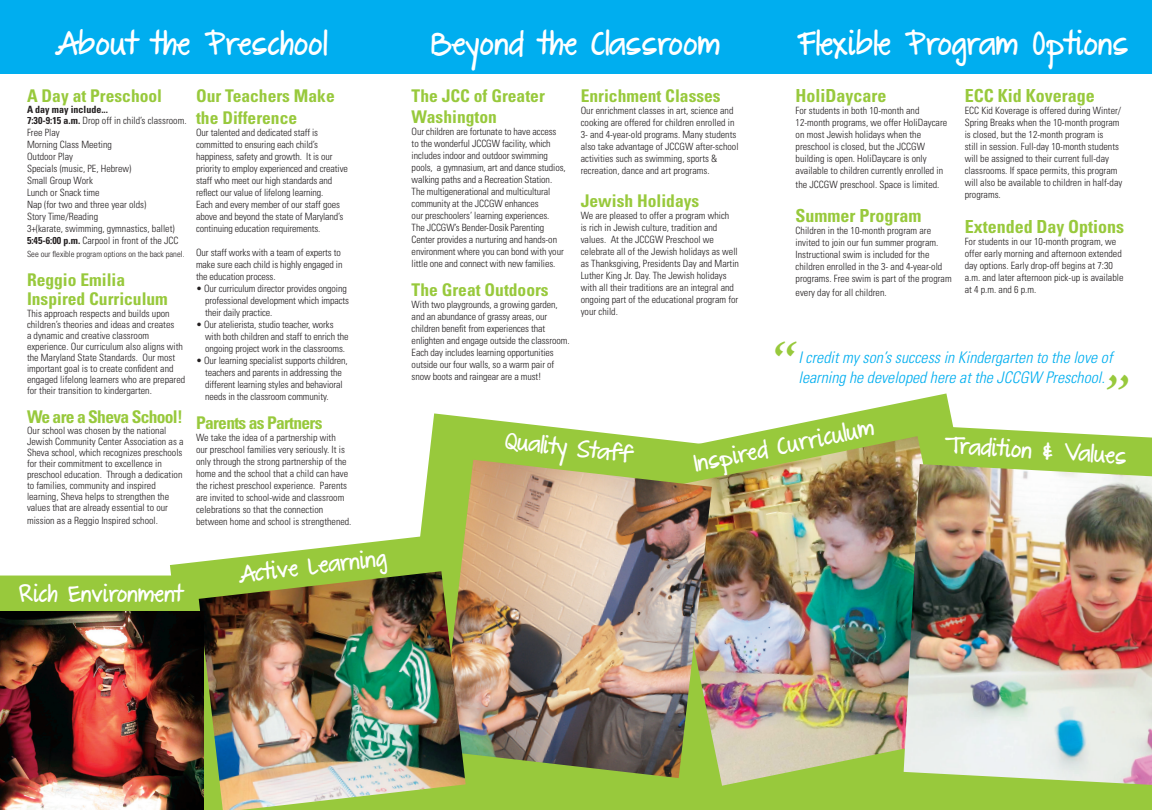
<style>
.page{position:relative;width:1152px;height:810px;background:#fff}
.page>*{position:absolute;margin:0;border:0;box-sizing:border-box;transform-origin:0 0}
.t1{font:47.8px "Script MT Bold";color:#98c93c}
.t2{font:700 29px "The Great Escape";color:#fff}
.t3{font:700 21px "The Great Escape";color:#fff}
.t4{font:700 condensed 18px "Univers LT Std";color:#98c93c}
.t5{font:700 condensed 17.5px/19px "Univers LT Std";color:#98c93c}
.t6{font:700 condensed 17.5px "Univers LT Std";letter-spacing:-.04em;color:#98c93c}
.t7{font:italic 300 condensed 16px "Univers LT Std";color:#00aeef}
.t8{font:300 condensed 10px/12px "Univers LT Std";color:#231f20}
.t9{font:700 condensed 10px/11px "Univers LT Std";color:#231f20}
.t10{font:300 condensed 8.5px "Univers LT Std";color:#231f20}
.s1{font-weight:300}
.s2{font-weight:700}
</style>
<div class="page">
<div style="left:0;top:0;width:1152px;height:74px;background:#00aeef"></div>
<svg style="left:805px;top:393px;width:347px;height:417px"></svg>
<svg style="left:425px;top:413px;width:354px;height:397px"></svg>
<svg style="left:129px;top:491px;width:402px;height:319px"></svg>
<div style="left:0;top:576px;width:199px;height:36px;background:#98c93c"></div>
<img style="left:662px;top:436px;width:316px;height:350px">
<img style="left:904px;top:464px;width:248px;height:321px">
<img style="left:440px;top:460px;width:272px;height:318px">
<img style="left:199px;top:571px;width:267px;height:239px">
<img style="left:0;top:612px;width:203px;height:198px">
<h2 class="t2" style="left:55px;top:28px;width:274px">About the Preschool</h2>
<h2 class="t2" style="left:430px;top:28px;width:292px">Beyond the Classroom</h2>
<h2 class="t2" style="left:797px;top:28px;width:333px">Flexible Program Options</h2>
<h3 class="t5" style="left:27px;top:86px;width:137px">A Day at Preschool</h3>
<p class="t9" style="left:27px;top:104px;width:161px">A day may include...<br>7:30-9:15 a.m. <span class="s1">Drop off in child’s classroom.</span></p>
<p class="t8" style="left:27px;top:127px;width:153px">Free Play<br>Morning Class Meeting<br>Outdoor Play<br>Specials (music, PE, Hebrew)<br>Small Group Work<br>Lunch or Snack time<br>Nap (for two and three year olds)<br>Story Time/Reading<br>3+(karate, swimming, gymnastics, ballet)<br><span class="s2">5:45-6:00 p.m.</span> Carpool in front of the JCC</p>
<p class="t10" style="left:27px;top:249px;width:159px">See our flexible program options on the back panel.</p>
<h3 class="t5" style="left:27px;top:270px;width:142px">Reggio Emilia<br>Inspired Curriculum</h3>
<p class="t8" style="left:27px;top:308px;width:160px;line-height:11px">This approach respects and builds upon children’s theories and ideas and creates<br>a dynamic and creative classroom experience. Our curriculum also aligns with the Maryland State Standards. Our most important goal is to create confident and engaged lifelong learners who are prepared for their transition to kindergarten.</p>
<h3 class="t6" style="left:27px;top:406px;width:157px">We are a Sheva School!</h3>
<p class="t8" style="left:27px;top:425px;width:158px;line-height:11px">Our school was chosen by the national Jewish Community Center Association as a Sheva school, which recognizes preschools for their commitment to excellence in preschool education. Through a dedication to families, community and inspired learning, Sheva helps to strengthen the values that are already essential to our</p>
<p class="t8" style="left:27px;top:515px;width:133px">mission as a Reggio Inspired school.</p>
<h3 class="t3" style="left:19px;top:582px;width:165px">Rich Environment</h3>
<h3 class="t5" style="left:196px;top:85px;width:140px;line-height:21.6px">Our Teachers Make the Difference</h3>
<p class="t8" style="left:196px;top:126px;width:153px">Our talented and dedicated staff is committed to ensuring each child’s happiness, safety and growth. It is our priority to employ experienced and creative staff who meet our high standards and reflect our value of lifelong learning.<br>Each and every member of our staff goes above and beyond the state of Maryland’s continuing education requirements.</p>
<p class="t8" style="left:196px;top:246px;width:148px">Our staff works with a team of experts to make sure each child is highly engaged in the education process.</p>
<p class="t8" style="left:205px;top:282px;width:146px;text-indent:-9px">• Our curriculum director provides ongoing professional development which impacts their daily practice.</p>
<p class="t8" style="left:205px;top:318px;width:145px;text-indent:-9px">• Our atelierista, studio teacher, works with both children and staff to enrich the ongoing project work in the classrooms.</p>
<p class="t8" style="left:205px;top:354px;width:144px;text-indent:-9px">• Our learning specialist supports children, teachers and parents in addressing the different learning styles and behavioral needs in the classroom community.</p>
<h3 class="t6" style="left:196px;top:412px;width:128px">Parents as Partners</h3>
<p class="t8" style="left:196px;top:431px;width:157px">We take the idea of a partnership with<br>our preschool families very seriously. It is only through the strong partnership of the home and the school that a child can have the richest preschool experience. Parents are invited to school-wide and classroom celebrations so that the connection between home and school is strengthened.</p>
<h3 class="t3" style="left:237px;top:564px;width:150px;rotate:-7deg">Active Learning</h3>
<h3 class="t5" style="left:412px;top:85px;width:135px;line-height:21px">The JCC of Greater<br>Washington</h3>
<p class="t8" style="left:412px;top:126px;width:156px">Our children are fortunate to have access to the wonderful JCCGW facility, which includes indoor and outdoor swimming pools, a gymnasium, art and dance studios, walking paths and a Recreation Station.<br>The multigenerational and multicultural community at the JCCGW enhances<br>our preschoolers’ learning experiences.<br>The JCCGW’s Bender-Dosik Parenting Center provides a nurturing and hands-on environment where you can bond with your little one and connect with new families.</p>
<h3 class="t5" style="left:412px;top:280px;width:139px">The Great Outdoors</h3>
<p class="t8" style="left:412px;top:299px;width:159px">With two playgrounds, a growing garden, and an abundance of grassy areas, our children benefit from experiences that enlighten and engage outside the classroom.<br>Each day includes learning opportunities outside our four walls, so a warm pair of snow boots and raingear are a must!</p>
<h3 class="t5" style="left:581px;top:86px;width:141px">Enrichment Classes</h3>
<p class="t8" style="left:581px;top:105px;width:159px">Our enrichment classes in art, science and cooking are offered for children enrolled in 3- and 4-year-old programs. Many students also take advantage of JCCGW after-school activities such as swimming, sports &amp; recreation, dance and art programs.</p>
<h3 class="t5" style="left:581px;top:191px;width:120px">Jewish Holidays</h3>
<p class="t8" style="left:581px;top:210px;width:160px">We are pleased to offer a program which<br>is rich in Jewish culture, tradition and values. At the JCCGW Preschool we celebrate all of the Jewish holidays as well as Thanksgiving, Presidents Day and Martin Luther King Jr. Day. The Jewish holidays with all their traditions are an integral and ongoing part of the educational program for your child.</p>
<h3 class="t4" style="left:796px;top:85px;width:92px">HoliDaycare</h3>
<p class="t8" style="left:796px;top:105px;width:153px">For students in both 10-month and 12-month programs, we offer HoliDaycare on most Jewish holidays when the preschool is closed, but the JCCGW building is open. HoliDaycare is only available to children currently enrolled in</p>
<p class="t8" style="left:796px;top:178px;width:145px">the JCCGW preschool. Space is limited.</p>
<h3 class="t4" style="left:796px;top:205px;width:127px">Summer Program</h3>
<p class="t8" style="left:796px;top:225px;width:158px">Children in the 10-month program are invited to join our fun summer program.<br>Instructional swim is included for the children enrolled in the 3- and 4-year-old programs. Free swim is part of the program</p>
<p class="t8" style="left:796px;top:286px;width:93px">every day for all children.</p>
<h3 class="t4" style="left:965px;top:85px;width:132px">ECC Kid Koverage</h3>
<p class="t8" style="left:965px;top:105px;width:159px">ECC Kid Koverage is offered during Winter/ Spring Breaks when the 10-month program is closed, but the 12-month program is<br>still in session. Full-day 10-month students will be assigned to their current full-day classrooms. If space permits, this program will also be available to children in half-day programs.</p>
<h3 class="t4" style="left:965px;top:216px;width:161px">Extended Day Options</h3>
<p class="t8" style="left:965px;top:236px;width:160px">For students in our 10-month program, we offer early morning and afternoon extended day options. Early drop-off begins at 7:30 a.m. and later afternoon pick-up is available at 4 p.m. and 6 p.m.</p>
<h1 class="t1" style="left:774px;top:329px;width:24px">“</h1>
<h3 class="t7" style="left:799px;top:348px;width:315px">I credit my son’s success in Kindergarten to the love of</h3>
<h3 class="t7" style="left:799px;top:367px;width:308px">learning he developed here at the JCCGW Preschool.</h3>
<h1 class="t1" style="left:1129px;top:401px;width:24px;rotate:-180deg">“</h1>
<h3 class="t3" style="left:507px;top:429px;width:129px;rotate:7deg">Quality Staff</h3>
<h3 class="t3" style="left:692px;top:452px;width:185px;rotate:-11deg">Inspired Curriculum</h3>
<h3 class="t3" style="left:945px;top:434px;width:184px;rotate:3deg">Tradition &amp; Values</h3>
</div>
